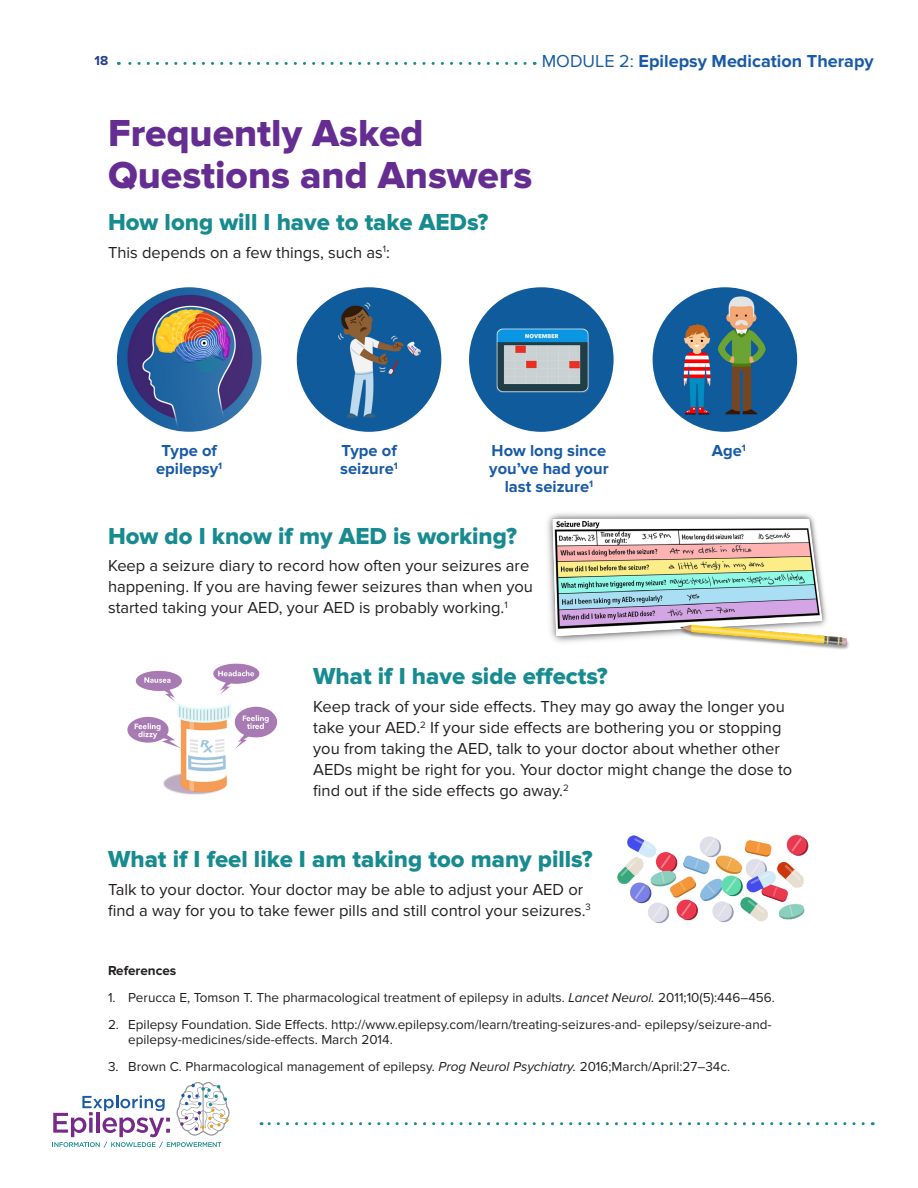
<style>
.page{position:relative;width:918px;height:1188px;background:#fff}
.page>*{position:absolute;margin:0;border:0;box-sizing:border-box;transform-origin:0 0}
.A-Head{font:39px/42px "Proxima Nova Extrabld";color:#652d91}
.B-Head{font:24px "Proxima Nova Extrabld";color:#178b8f}
.t1{font:700 18px "Proxima Nova";color:#185aa7}
.A-Body{font:16.5px/21px "Proxima Nova";color:#231f20}
.C-Body_Bold_Blue_cop{font:700 16.5px/18px "Proxima Nova";color:#185aa7;text-align:center}
.t2{font:13.5px/15px "Proxima Nova";color:#231f20}
.Reference{font:700 13.5px "Proxima Nova";color:#231f20}
.t3{font:700 13.5px "Proxima Nova";color:#253f8e}
.s1{font-weight:400}
.s2{font-style:italic}
</style>
<div class="page">
<svg style="left:118px;top:62px;width:407px;height:3px"></svg>
<svg style="left:52px;top:1082px;width:178px;height:66px"></svg>
<svg style="left:261px;top:1122px;width:602px;height:3px"></svg>
<img style="left:117px;top:287px;width:144px;height:145px;border-radius:72px">
<img style="left:297px;top:287px;width:144px;height:145px;border-radius:72px">
<img style="left:469px;top:287px;width:145px;height:145px;border-radius:72px">
<img style="left:653px;top:287px;width:144px;height:145px;border-radius:72px">
<img style="left:127px;top:663px;width:151px;height:132px">
<img style="left:617px;top:834px;width:192px;height:89px">
<img style="left:547px;top:513px;width:302px;height:137px">
<p class="t3" style="left:95px;top:53px;width:15px">18</p>
<p class="t1" style="left:542px;top:50px;width:334px"><span class="s1">MODULE 2:</span> Epilepsy Medication Therapy</p>
<p class="A-Head" style="left:108px;top:113px;width:426px">Frequently Asked<br>Questions and Answers</p>
<p class="B-Head" style="left:108px;top:211px;width:382px">How long will I have to take AEDs?</p>
<p class="A-Body" style="left:108px;top:242px;width:283px">This depends on a few things, such as<sup>1</sup>:</p>
<p class="C-Body_Bold_Blue_cop" style="left:156px;top:442px;width:68px">Type of epilepsy<sup>1</sup></p>
<p class="C-Body_Bold_Blue_cop" style="left:340px;top:442px;width:59px;text-align:left">Type of seizure<sup>1</sup></p>
<p class="C-Body_Bold_Blue_cop" style="left:489px;top:442px;width:121px">How long since you’ve had your last seizure<sup>1</sup></p>
<p class="C-Body_Bold_Blue_cop" style="left:712px;top:442px;width:36px">Age<sup>1</sup></p>
<p class="B-Head" style="left:108px;top:525px;width:411px">How do I know if my AED is working?</p>
<p class="A-Body" style="left:108px;top:556px;width:426px">Keep a seizure diary to record how often your seizures are happening. If you are having fewer seizures than when you started taking your AED, your AED is probably working.<sup>1</sup></p>
<p class="B-Head" style="left:313px;top:665px;width:296px">What if I have side effects?</p>
<p class="A-Body" style="left:313px;top:696px;width:481px">Keep track of your side effects. They may go away the longer you take your AED. <sup>2</sup> If your side effects are bothering you or stopping you from taking the AED, talk to your doctor about whether other AEDs might be right for you. Your doctor might change the dose to find out if the side effects go away. <sup>2</sup></p>
<p class="B-Head" style="left:108px;top:848px;width:486px">What if I feel like I am taking too many pills?</p>
<p class="A-Body" style="left:108px;top:879px;width:484px">Talk to your doctor. Your doctor may be able to adjust your AED or find a way for you to take fewer pills and still control your seizures.<sup>3</sup></p>
<p class="Reference" style="left:108px;top:963px;width:70px">References</p>
<p class="t2" style="left:108px;top:990px;width:667px">1. Perucca E, Tomson T. The pharmacological treatment of epilepsy in adults. <span class="s2">Lancet Neurol.</span> 2011;10(5):446–456.</p>
<p class="t2" style="left:128px;top:1017px;width:645px;text-indent:-20px">2. Epilepsy Foundation. Side Effects. http://www.epilepsy.com/learn/treating-seizures-and- epilepsy/seizure-and&shy;epilepsy-medicines/side-effects. March 2014.</p>
<p class="t2" style="left:108px;top:1059px;width:622px">3. Brown C. Pharmacological management of epilepsy. <span class="s2">Prog Neurol Psychiatry.</span> 2016;March/April:27–34c.</p>
</div>
